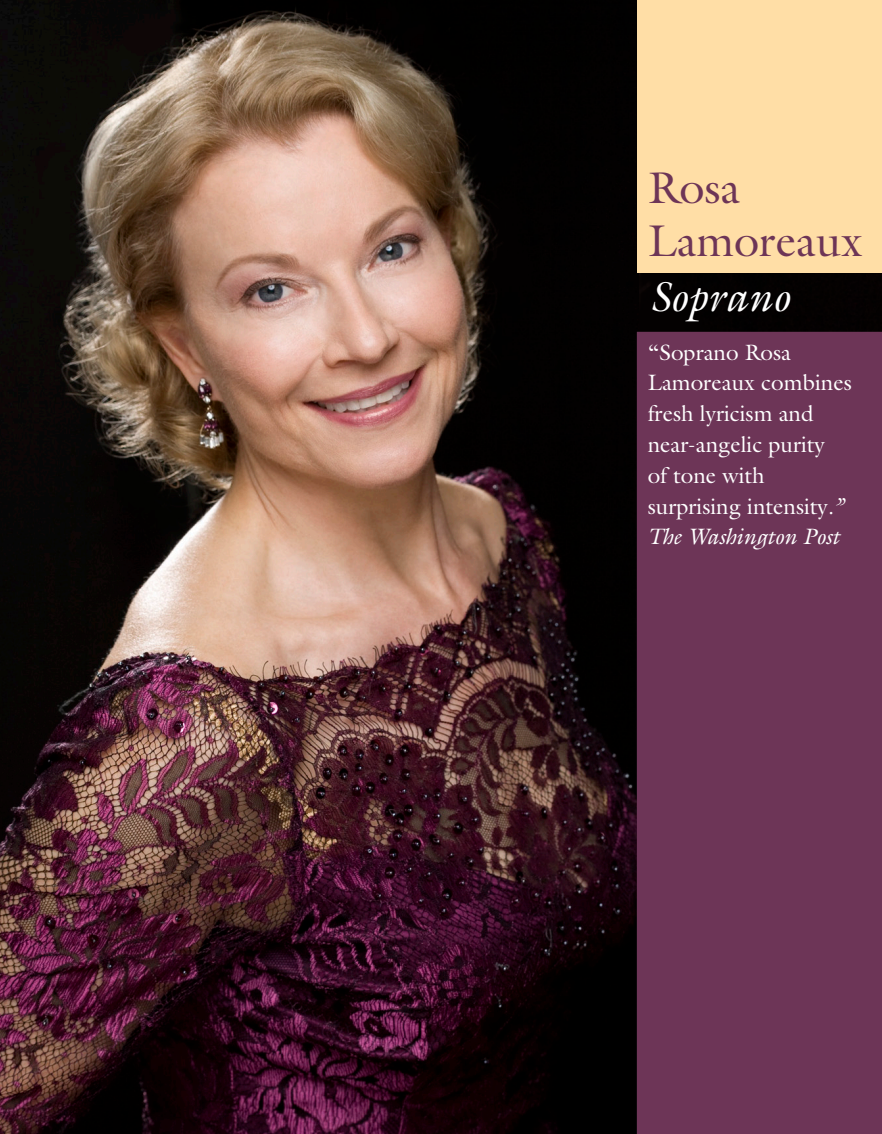
<style>
.page{position:relative;width:882px;height:1134px;background:#fff}
.page>*{position:absolute;margin:0;border:0;box-sizing:border-box;transform-origin:0 0}
.t1{font:44.8px "Galliard";color:#6d3557}
.t2{font:italic 42px "Galliard";color:#fff}
.t3{font:22.4px/30.8px "Galliard";color:#fff}
.t4{font:italic 22.4px "Galliard";color:#fff}
.s1{font-style:italic}
</style>
<div class="page">
<div style="left:638px;top:272px;width:244px;height:60px;background:#040101"></div>
<img style="left:0;top:0;width:638px;height:1134px">
<div style="left:638px;top:0;width:244px;height:272px;background:#ffdea6"></div>
<div style="left:637px;top:332px;width:245px;height:802px;background:#6d3557"></div>
<p class="t1" style="left:648px;top:159px;width:94px">Rosa</p>
<p class="t1" style="left:648px;top:213px;width:216px">Lamoreaux</p>
<p class="t2" style="left:650px;top:271px;width:142px">Soprano</p>
<p class="t3" style="left:648px;top:336px;width:206px">“Soprano Rosa<br>Lamoreaux combines fresh lyricism and near-angelic purity</p>
<p class="t3" style="left:648px;top:459px;width:118px">of tone with</p>
<p class="t3" style="left:648px;top:490px;width:198px">surprising intensity<span class="s1">.”</span></p>
<p class="t4" style="left:648px;top:523px;width:193px">The Washington Post</p>
</div>
